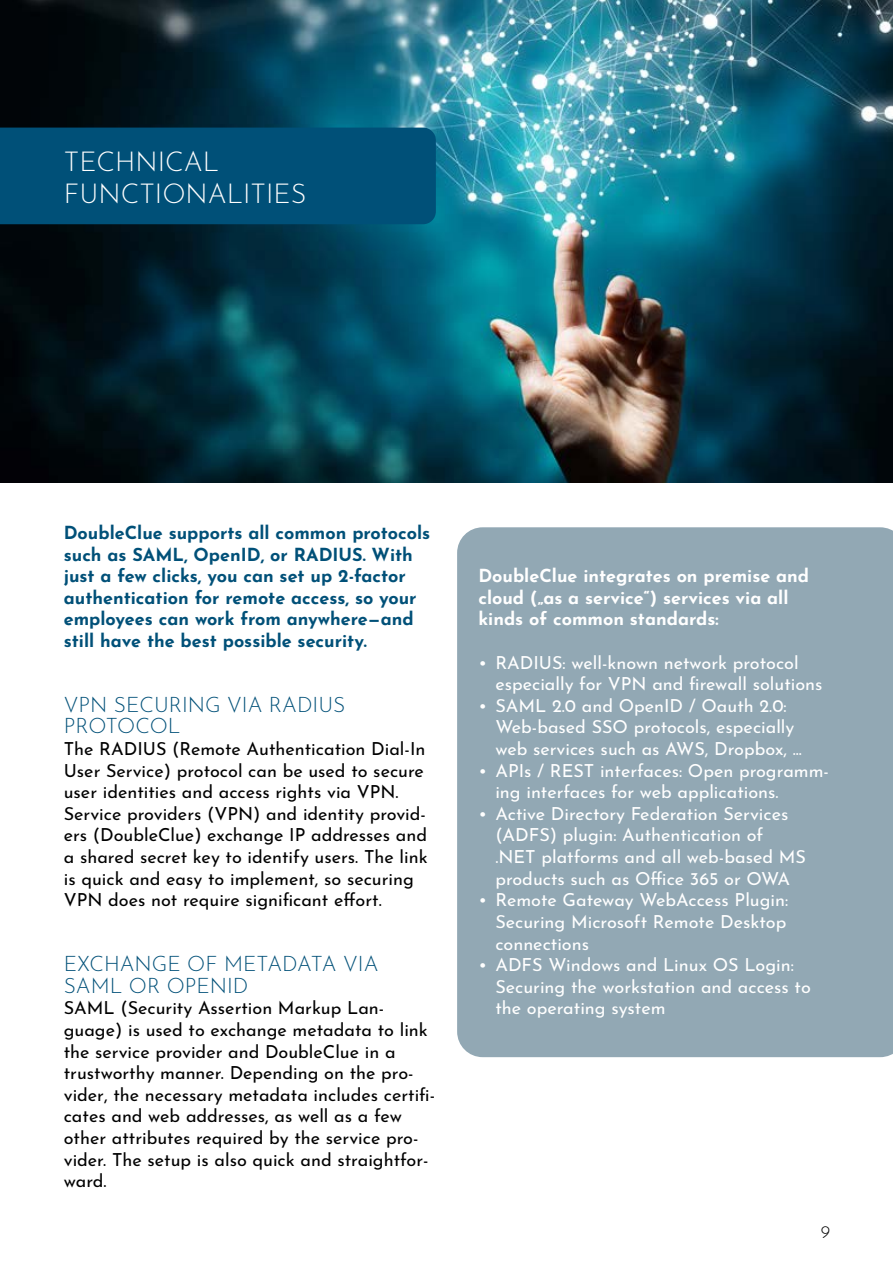
<style>
.page{position:relative;width:893px;height:1263px;background:#fff}
.page>*{position:absolute;margin:0;border:0;box-sizing:border-box;transform-origin:0 0}
.t1{font:300 27px/32.4px "Josefin Sans";color:#fff}
.Text-Block_DC{font:300 21px/21.6px "Josefin Sans";color:#005078}
.Zwischenüberschrift{font:300 21px/21px "Josefin Sans";color:#005078}
.Text-Block_DC-2{font:18px/21.6px "Josefin Sans";color:#000}
.t2{font:18px/21.6px "Josefin Sans";color:#fff}
.Einleitung_DC{font:700 18px/21.6px "Josefin Sans";color:#005078}
.t3{font:700 18px/21.6px "Josefin Sans";color:#fff}
.t4{font:300 18px "Josefin Sans";color:#000}
</style>
<div class="page">
<div style="left:457px;top:527px;width:436px;height:530px;background:#92a8b4"></div>
<img style="left:0;top:0;width:893px;height:482px">
<div style="left:0;top:128px;width:436px;height:96px;background:#005078"></div>
<p class="t1" style="left:64px;top:142px;width:244px">TECHNICAL<br>FUNCTIONALITIES</p>
<p class="Einleitung_DC" style="left:64px;top:519px;width:368px">DoubleClue supports all common protocols such as SAML, OpenID, or RADIUS. With just a few clicks, you can set up 2-factor authentication for remote access, so your employees can work from anywhere—and still have the best possible security.</p>
<p class="Zwischenüberschrift" style="left:64px;top:692px;width:283px">VPN SECURING VIA RADIUS<br>PROTOCOL</p>
<p class="Text-Block_DC-2" style="left:64px;top:736px;width:365px">The RADIUS (Remote Authentication Dial-In User Service) protocol can be used to secure user identities and access rights via VPN.<br>Service providers (VPN) and identity provid&shy;ers (DoubleClue) exchange IP addresses and a shared secret key to identify users. The link is quick and easy to implement, so securing VPN does not require significant effort.</p>
<p class="Text-Block_DC" style="left:64px;top:951px;width:316px">EXCHANGE OF METADATA VIA<br>SAML OR OPENID</p>
<p class="Text-Block_DC-2" style="left:64px;top:995px;width:373px">SAML (Security Assertion Markup Lan&shy;guage) is used to exchange metadata to link the service provider and DoubleClue in a trustworthy manner. Depending on the pro&shy;vider, the necessary metadata includes certifi&shy;cates and web addresses, as well as a few other attributes required by the service pro&shy;vider. The setup is also quick and straightfor&shy;ward.</p>
<p class="t3" style="left:478px;top:562px;width:332px">DoubleClue integrates on premise and cloud („as a service“) services via all kinds of common standards:</p>
<p class="t2" style="left:495px;top:649px;width:329px;text-indent:-17px">• RADIUS: well-known network protocol especially for VPN and firewall solutions</p>
<p class="t2" style="left:495px;top:692px;width:308px;text-indent:-17px">• SAML 2.0 and OpenID / Oauth 2.0:<br>Web-based SSO protocols, especially web services such as AWS, Dropbox, ...</p>
<p class="t2" style="left:495px;top:757px;width:335px;text-indent:-17px">• APIs / REST interfaces: Open programm&shy;ing interfaces for web applications.</p>
<p class="t2" style="left:495px;top:800px;width:312px;text-indent:-17px">• Active Directory Federation Services (ADFS) plugin: Authentication of .NET platforms and all web-based MS products such as Office 365 or OWA</p>
<p class="t2" style="left:495px;top:887px;width:294px;text-align:justify;text-indent:-17px">• Remote Gateway WebAccess Plugin:<br>Securing Microsoft Remote Desktop connections</p>
<p class="t2" style="left:495px;top:952px;width:317px;text-indent:-17px">• ADFS Windows and Linux OS Login:<br>Securing the workstation and access to the operating system</p>
<p class="t4" style="left:821px;top:1217px;width:11px">9</p>
</div>
